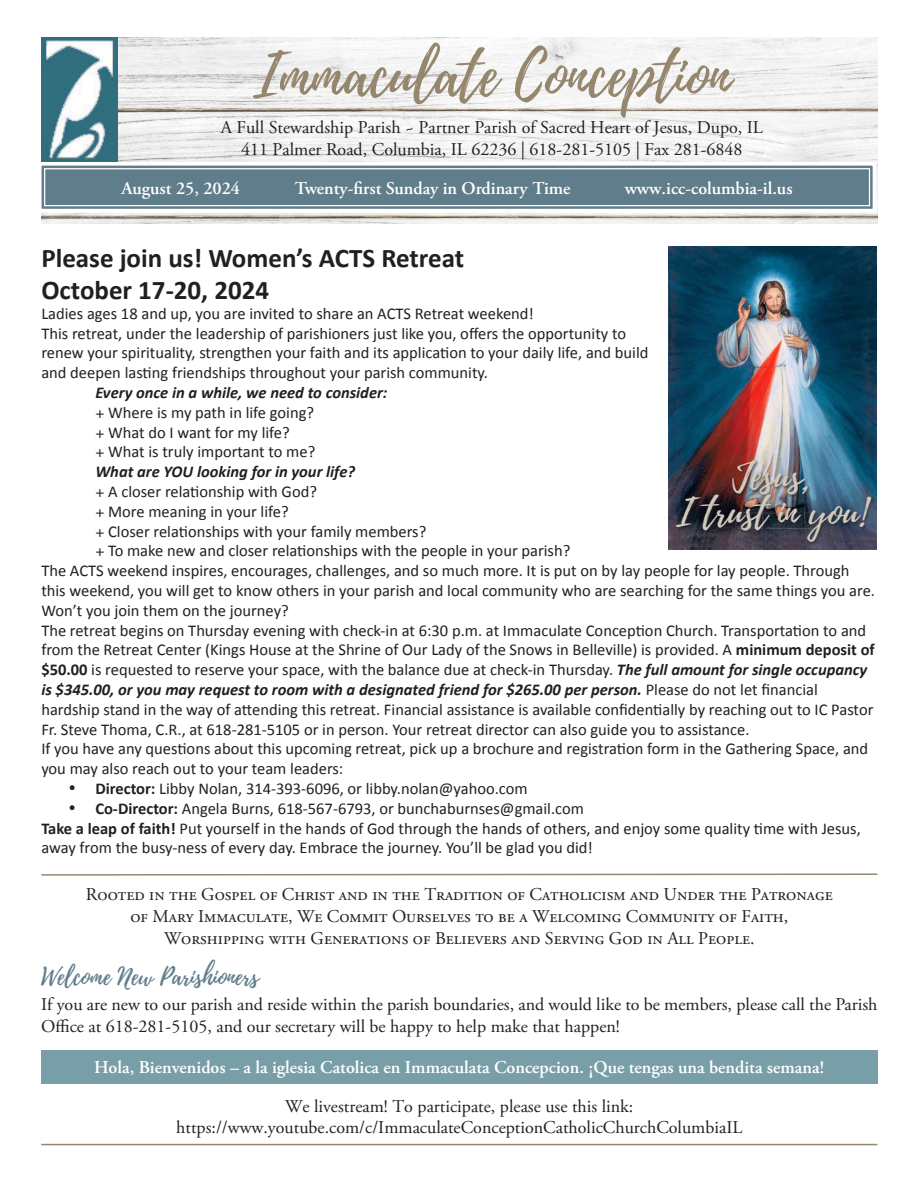
<style>
.page{position:relative;width:918px;height:1188px;background:#fff}
.page>*{position:absolute;margin:0;border:0;box-sizing:border-box;transform-origin:0 0}
.t1{font:60px "Playlist Script";color:#95876d}
.t2{font:38.1px/35.7px "Playlist Script";color:#d1c9bd;text-align:center}
.t3{font:700 27px "Calibri";color:#231f20}
.t4{font:24px "Playlist Script";color:#5f7d8a}
.t5{font:18px/21.6px "Adobe Garamond Pro";color:#231f20;text-align:center}
.t6{font:600 18px "Adobe Garamond Pro";color:#fff}
.t7{font:16.5px/19.8px "Calibri";color:#231f20}
.t8{font:italic 700 16.5px "Calibri";color:#231f20}
.s1{font-weight:700}
.s2{font-weight:700;font-style:italic}
</style>
<div class="page">
<div style="left:41px;top:1050px;width:836px;height:33px;background:#789ea8"></div>
<hr style="left:41px;top:1144px;width:836px;height:1px;background:#95876d">
<svg style="left:41px;top:873px;width:837px;height:3px"></svg>
<img style="left:41px;top:38px;width:836px;height:186px">
<svg style="left:41px;top:160px;width:837px;height:54px"></svg>
<div style="left:44px;top:168px;width:826px;height:38px;border:1px solid #fff"></div>
<img style="left:41px;top:38px;width:77px;height:124px">
<img style="left:668px;top:246px;width:208px;height:303px">
<div style="left:675px;top:459px;width:200px;height:87px;background:#231f20;opacity:.75"></div>
<p class="t1" style="left:253px;top:32px;width:479px">Immaculate Conception</p>
<p class="t5" style="left:221px;top:117px;width:544px">A Full Stewardship Parish ~ Partner Parish of Sacred Heart of Jesus, Dupo, IL</p>
<p class="t5" style="left:241px;top:139px;width:503px">411 Palmer Road, Columbia, IL 62236 | 618-281-5105 | Fax 281-6848</p>
<p class="t6" style="left:122px;top:178px;width:120px">August 25, 2024</p>
<p class="t6" style="left:295px;top:178px;width:277px">Twenty-first Sunday in Ordinary Time</p>
<p class="t6" style="left:625px;top:178px;width:169px">www.icc-columbia-il.us</p>
<p class="t3" style="left:41px;top:238px;width:424px">Please join us! Women’s ACTS Retreat</p>
<p class="t3" style="left:41px;top:271px;width:229px">October 17-20, 2024</p>
<p class="t7" style="left:41px;top:303px;width:494px">Ladies ages 18 and up, you are invited to share an ACTS Retreat weekend!</p>
<p class="t7" style="left:41px;top:323px;width:609px">This retreat, under the leadership of parishioners just like you, offers the opportunity to renew your spirituality, strengthen your faith and its application to your daily life, and build and deepen lasting friendships throughout your parish community.</p>
<p class="t8" style="left:95px;top:381px;width:294px">Every once in a while, we need to consider:</p>
<p class="t7" style="left:108px;top:402px;width:207px">Where is my path in life going?</p>
<p class="t7" style="left:108px;top:422px;width:183px">What do I want for my life?</p>
<p class="t7" style="left:108px;top:442px;width:209px">What is truly important to me?</p>
<p class="t8" style="left:95px;top:460px;width:261px">What are YOU looking for in your life?</p>
<p class="t7" style="left:108px;top:481px;width:210px">A closer relationship with God?</p>
<p class="t7" style="left:108px;top:501px;width:182px">More meaning in your life?</p>
<p class="t7" style="left:108px;top:521px;width:320px">Closer relationships with your family members?</p>
<p class="t7" style="left:108px;top:541px;width:464px">To make new and closer relationships with the people in your parish?</p>
<p class="t7" style="left:41px;top:560px;width:835px">The ACTS weekend inspires, encourages, challenges, and so much more. It is put on by lay people for lay people. Through this weekend, you will get to know others in your parish and local community who are searching for the same things you are.<br>Won’t you join them on the journey?</p>
<p class="t7" style="left:41px;top:620px;width:835px">The retreat begins on Thursday evening with check-in at 6:30 p.m. at Immaculate Conception Church. Transportation to and from the Retreat Center (Kings House at the Shrine of Our Lady of the Snows in Belleville) is provided. A <span class="s1">minimum deposit of $50.00</span> is requested to reserve your space, with the balance due at check-in Thursday. <span class="s2">The full amount for single occupancy is $345.00, or you may request to room with a designated friend for $265.00 per person.</span> Please do not let financial hardship stand in the way of attending this retreat. Financial assistance is available confidentially by reaching out to IC Pastor Fr. Steve Thoma, C.R., at 618-281-5105 or in person. Your retreat director can also guide you to assistance.</p>
<p class="t7" style="left:41px;top:739px;width:828px">If you have any questions about this upcoming retreat, pick up a brochure and registration form in the Gathering Space, and you may also reach out to your team leaders:</p>
<p class="t7" style="left:68px;top:778px;width:461px">• <span class="s1">Director:</span> Libby Nolan, 314-393-6096, or libby.nolan@yahoo.com</p>
<p class="t7" style="left:68px;top:798px;width:517px">• <span class="s1">Co-Director:</span> Angela Burns, 618-567-6793, or bunchaburnses@gmail.com</p>
<p class="t7" style="left:41px;top:818px;width:821px"><span class="s1">Take a leap of faith!</span> Put yourself in the hands of God through the hands of others, and enjoy some quality time with Jesus, away from the busy-ness of every day. Embrace the journey. You’ll be glad you did!</p>
<p class="t2" style="left:676px;top:460px;width:192px">Jesus,<br>I trust in you!</p>
<p class="t5" style="left:86px;top:885px;width:748px">Rooted in the Gospel of Christ and in the Tradition of Catholicism and Under the Patronage of Mary Immaculate, We Commit Ourselves to be a Welcoming Community of Faith,<br>Worshipping with Generations of Believers and Serving God in All People.</p>
<p class="t4" style="left:41px;top:959px;width:219px">Welcome New Parishioners</p>
<p class="t5" style="left:41px;top:994px;width:838px;text-align:left">If you are new to our parish and reside within the parish boundaries, and would like to be members, please call the Parish<br>Office at 618-281-5105, and our secretary will be happy to help make that happen!</p>
<p class="t6" style="left:94px;top:1057px;width:732px">Hola, Bienvenidos – a la iglesia Catolica en Immaculata Concepcion. ¡Que tengas una bendita semana!</p>
<p class="t5" style="left:285px;top:1096px;width:350px">We livestream! To participate, please use this link:</p>
<p class="t5" style="left:176px;top:1117px;width:568px">https://www.youtube.com/c/ImmaculateConceptionCatholicChurchColumbiaIL</p>
</div>
